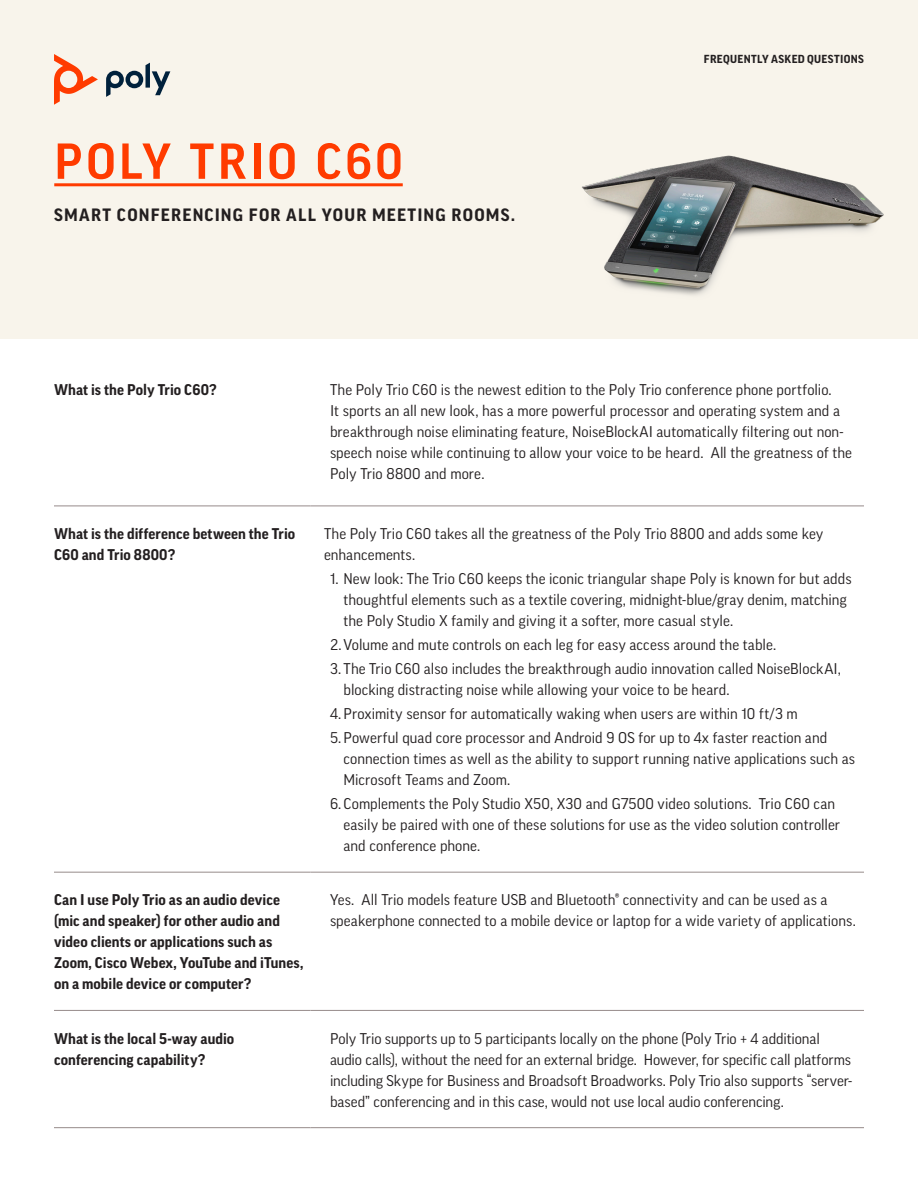
<style>
.page{position:relative;width:918px;height:1188px;background:#fff}
.page>*{position:absolute;margin:0;border:0;box-sizing:border-box;transform-origin:0 0}
.t1{font:500 54px "Good Headline Pro";letter-spacing:.06em;color:#ff3b00}
.t2{font:700 17.25px "Good Pro";letter-spacing:.07em;color:#231f20}
.t3{font:15px/21px "Good Pro";letter-spacing:.005em;color:#231f20}
.t4{font:700 15px/21px "Good Pro";letter-spacing:.005em;color:#231f20}
.t5{font:700 11.25px "Good Pro";letter-spacing:.03em;color:#231f20}
</style>
<div class="page">
<div style="left:0;top:0;width:918px;height:338px;background:#f8f4eb"></div>
<hr style="left:54px;top:183px;width:349px;height:3px;background:#ff3b00">
<hr style="left:54px;top:506px;width:256px;height:1px;background:#968b8a">
<hr style="left:310px;top:506px;width:554px;height:1px;background:#968b8a">
<hr style="left:54px;top:872px;width:256px;height:1px;background:#968b8a">
<hr style="left:310px;top:872px;width:554px;height:1px;background:#968b8a">
<hr style="left:54px;top:1010px;width:256px;height:1px;background:#968b8a">
<hr style="left:310px;top:1010px;width:554px;height:1px;background:#968b8a">
<hr style="left:54px;top:1127px;width:256px;height:1px;background:#968b8a">
<hr style="left:310px;top:1127px;width:554px;height:1px;background:#968b8a">
<svg style="left:106px;top:63px;width:64px;height:34px"></svg>
<svg style="left:54px;top:54px;width:44px;height:51px"></svg>
<img style="left:582px;top:155px;width:302px;height:141px">
<h1 class="t1" style="left:54px;top:136px;width:350px">POLY TRIO C60</h1>
<p class="t2" style="left:54px;top:205px;width:462px">SMART CONFERENCING FOR ALL YOUR MEETING ROOMS.</p>
<p class="t5" style="left:704px;top:53px;width:162px">FREQUENTLY ASKED QUESTIONS</p>
<p class="t4" style="left:54px;top:379px;width:164px">What is the Poly Trio C60?</p>
<p class="t3" style="left:330px;top:379px;width:524px">The Poly Trio C60 is the newest edition to the Poly Trio conference phone portfolio.<br>It sports an all new look, has a more powerful processor and operating system and a breakthrough noise eliminating feature, NoiseBlockAI automatically filtering out non&shy;speech noise while continuing to allow your voice to be heard. All the greatness of the Poly Trio 8800 and more.</p>
<p class="t4" style="left:54px;top:523px;width:243px">What is the difference between the Trio<br>C60 and Trio 8800?</p>
<p class="t3" style="left:324px;top:523px;width:501px">The Poly Trio C60 takes all the greatness of the Poly Trio 8800 and adds some key enhancements.</p>
<p class="t3" style="left:344px;top:568px;width:510px;text-indent:-14px">1. New look: The Trio C60 keeps the iconic triangular shape Poly is known for but adds thoughtful elements such as a textile covering, midnight-blue/gray denim, matching the Poly Studio X family and giving it a softer, more casual style.</p>
<p class="t3" style="left:330px;top:634px;width:448px">2.Volume and mute controls on each leg for easy access around the table.</p>
<p class="t3" style="left:344px;top:658px;width:499px;text-indent:-14px">3. The Trio C60 also includes the breakthrough audio innovation called NoiseBlockAI, blocking distracting noise while allowing your voice to be heard.</p>
<p class="t3" style="left:330px;top:703px;width:469px">4.Proximity sensor for automatically waking when users are within 10 ft/3 m</p>
<p class="t3" style="left:344px;top:727px;width:513px;text-indent:-14px">5. Powerful quad core processor and Android 9 OS for up to 4x faster reaction and connection times as well as the ability to support running native applications such as<br>Microsoft Teams and Zoom.</p>
<p class="t3" style="left:344px;top:793px;width:498px;text-indent:-14px">6. Complements the Poly Studio X50, X30 and G7500 video solutions. Trio C60 can easily be paired with one of these solutions for use as the video solution controller and conference phone.</p>
<p class="t4" style="left:54px;top:890px;width:251px">Can I use Poly Trio as an audio device (mic and speaker) for other audio and video clients or applications such as Zoom, Cisco Webex, YouTube and iTunes, on a mobile device or computer?</p>
<p class="t3" style="left:330px;top:890px;width:527px">Yes. All Trio models feature USB and Bluetooth® connectivity and can be used as a speakerphone connected to a mobile device or laptop for a wide variety of applications.</p>
<p class="t4" style="left:54px;top:1028px;width:182px">What is the local 5-way audio conferencing capability?</p>
<p class="t3" style="left:330px;top:1028px;width:524px">Poly Trio supports up to 5 participants locally on the phone (Poly Trio + 4 additional audio calls), without the need for an external bridge. However, for specific call platforms including Skype for Business and Broadsoft Broadworks. Poly Trio also supports “server&shy;based” conferencing and in this case, would not use local audio conferencing.</p>
</div>
